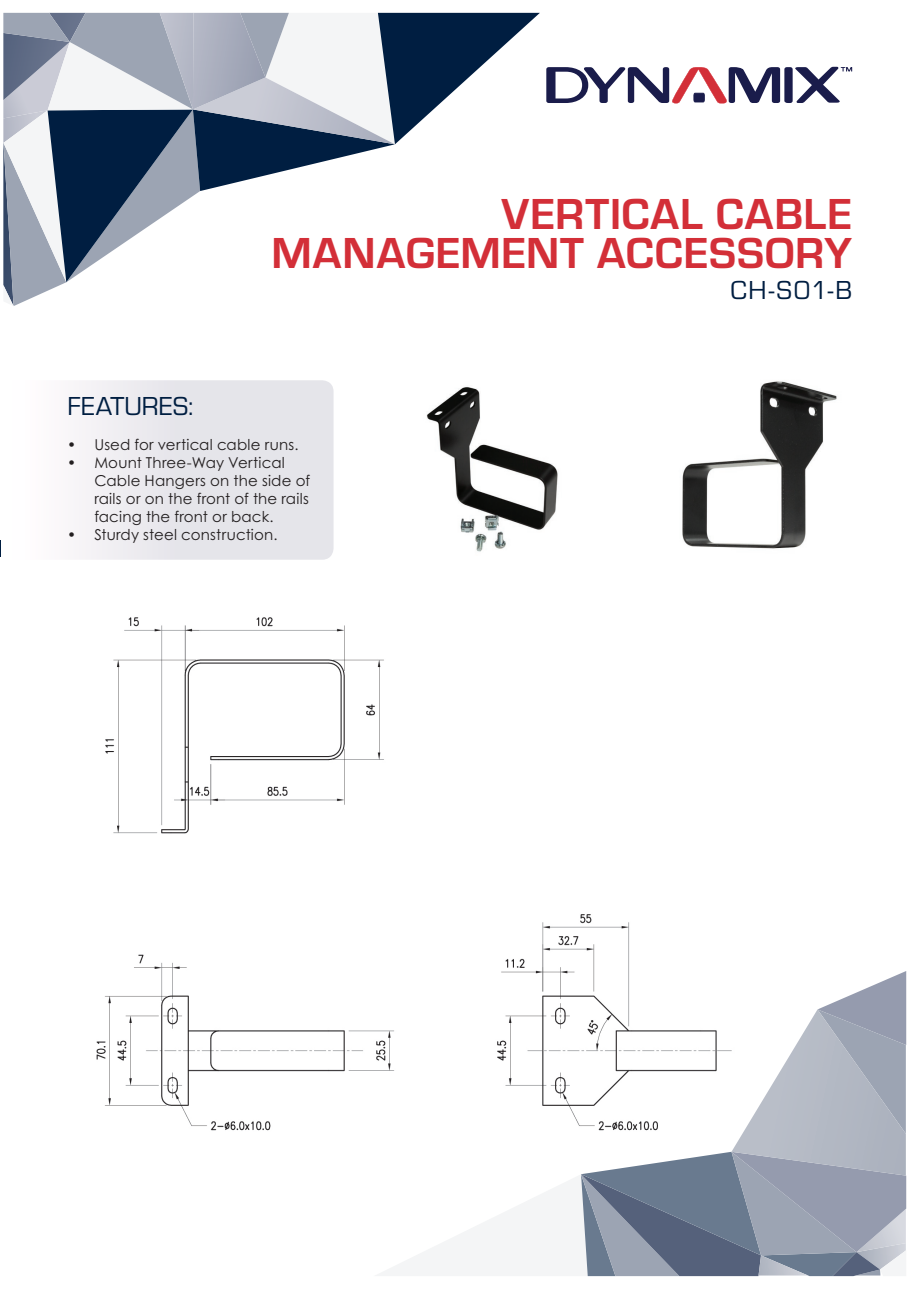
<style>
.page{position:relative;width:919px;height:1289px;background:#fff}
.page>*{position:absolute;margin:0;border:0;box-sizing:border-box;transform-origin:0 0}
.t1{font:700 45px/39px "Eurostile";letter-spacing:.02em;color:#d32f38;text-align:right}
.t2{font:27px "Eurostile";letter-spacing:.01em;color:#001e41}
.t3{font:15px/18px "Century Gothic Pro";letter-spacing:.015em;color:#231f20}
</style>
<div class="page">
<svg style="left:3px;top:13px;width:537px;height:293px"></svg>
<svg style="left:546px;top:67px;width:306px;height:36px"></svg>
<svg style="left:378px;top:971px;width:528px;height:304px"></svg>
<svg style="left:79px;top:380px;width:254px;height:179px;background:#e8e7ec"></svg>
<svg style="left:0;top:540px;width:1px;height:17px"></svg>
<img style="left:426px;top:387px;width:132px;height:165px">
<img style="left:682px;top:381px;width:155px;height:168px">
<img style="left:96px;top:617px;width:640px;height:521px">
<h1 class="t1" style="left:271px;top:191px;width:582px">VERTICAL CABLE<br>MANAGEMENT ACCESSORY</h1>
<h2 class="t2" style="left:730px;top:271px;width:123px">CH-S01-B</h2>
<h2 class="t2" style="left:68px;top:388px;width:127px">FEATURES:</h2>
<p class="t3" style="left:67px;top:435px;width:233px">• Used for vertical cable runs.</p>
<p class="t3" style="left:94px;top:453px;width:217px;text-indent:-27px">• Mount Three-Way Vertical<br>Cable Hangers on the side of rails or on the front of the rails facing the front or back.</p>
<p class="t3" style="left:67px;top:525px;width:212px">• Sturdy steel construction.</p>
</div>
